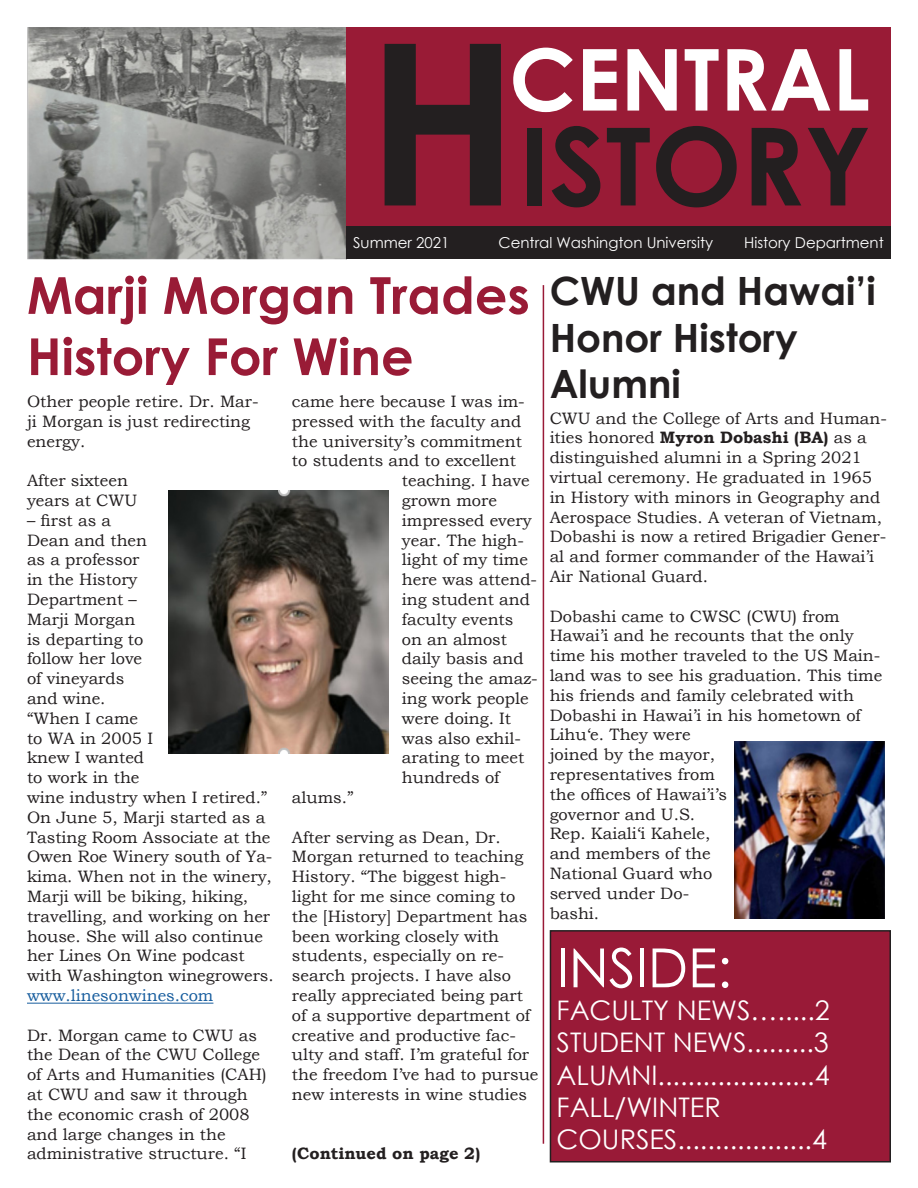
<style>
.page{position:relative;width:918px;height:1188px;background:#fff}
.page>*{position:absolute;margin:0;border:0;box-sizing:border-box;transform-origin:0 0}
.t1{font:700 108px "Century Gothic";color:#231f20}
.t2{font:700 85.5px "Century Gothic";color:#fff}
.t3{font:54px "Century Gothic";color:#fff}
.t4{font:700 51px/61.2px "Century Gothic";color:#991b36}
.t5{font:700 39px/46.8px "Century Gothic";color:#231f20}
.t6{font:27px "Century Gothic";color:#fff}
.t7{font:16.5px/19.8px "Bookman Old Style";color:#231f20}
.t8{font:700 16.5px "Bookman Old Style";color:#231f20}
.t9{font:15px "Century Gothic";color:#fff}
.s1{font-size:225px}
.s2{color:#175d9e}
.s3{font-weight:700}
</style>
<div class="page">
<img style="left:27px;top:27px;width:320px;height:232px">
<div style="left:347px;top:222px;width:544px;height:37px;background:#231f20"></div>
<div style="left:347px;top:27px;width:544px;height:198px;background:#991b36"></div>
<hr style="left:27px;top:1003px;width:186px;height:1px;background:#175d9e">
<img style="left:169px;top:490px;width:219px;height:263px">
<hr style="left:543px;top:285px;width:1px;height:859px;background:#991a37">
<div style="left:550px;top:931px;width:340px;height:231px;background:#991a37"></div>
<div style="left:550px;top:930px;width:341px;height:232px;border:2px solid #231f20"></div>
<img style="left:735px;top:742px;width:149px;height:176px">
<p class="t1" style="left:366px;top:84px;width:507px"><span class="s1">H</span>ISTORY</p>
<p class="t2" style="left:509px;top:15px;width:362px">CENTRAL</p>
<p class="t9" style="left:353px;top:232px;width:98px">Summer 2021</p>
<p class="t9" style="left:499px;top:232px;width:216px">Central Washington University</p>
<p class="t9" style="left:744px;top:232px;width:141px">History Department</p>
<p class="t4" style="left:27px;top:262px;width:504px">Marji Morgan Trades<br>History For Wine</p>
<p class="t7" style="left:27px;top:392px;width:233px">Other people retire. Dr. Mar&shy;ji Morgan is just redirecting energy.</p>
<p class="t7" style="left:27px;top:471px;width:112px">After sixteen years at CWU</p>
<p class="t7" style="left:27px;top:510px;width:248px">– first as a<br>Dean and then<br>as a professor<br>in the History<br>Department –<br>Marji Morgan<br>is departing to<br>follow her love<br>of vineyards<br>and wine.<br>“When I came<br>to WA in 2005 I<br>knew I wanted<br>to work in the<br>wine industry when I retired.”<br>On June 5, Marji started as a<br>Tasting Room Associate at the<br>Owen Roe Winery south of Ya&shy;kima. When not in the winery,<br>Marji will be biking, hiking, travelling, and working on her house. She will also continue her Lines On Wine podcast with Washington winegrowers. <span class="s2">www.linesonwines.com</span></p>
<p class="t7" style="left:27px;top:1025px;width:241px">Dr. Morgan came to CWU as the Dean of the CWU College of Arts and Humanities (CAH) at CWU and saw it through the economic crash of 2008 and large changes in the administrative structure. “I</p>
<p class="t7" style="left:292px;top:392px;width:234px">came here because I was im-</p>
<p class="t7" style="left:292px;top:411px;width:231px">pressed with the faculty and</p>
<p class="t7" style="left:292px;top:431px;width:232px">the university’s commitment</p>
<p class="t7" style="left:292px;top:451px;width:226px">to students and to excellent</p>
<p class="t7" style="left:402px;top:471px;width:129px">teaching. I have</p>
<p class="t7" style="left:402px;top:491px;width:97px">grown more</p>
<p class="t7" style="left:402px;top:510px;width:131px">impressed every</p>
<p class="t7" style="left:402px;top:530px;width:124px">year. The high-</p>
<p class="t7" style="left:402px;top:550px;width:128px">light of my time</p>
<p class="t7" style="left:402px;top:570px;width:137px">here was attend-</p>
<p class="t7" style="left:402px;top:590px;width:130px">ing student and</p>
<p class="t7" style="left:402px;top:609px;width:113px">faculty events</p>
<p class="t7" style="left:402px;top:629px;width:107px">on an almost</p>
<p class="t7" style="left:402px;top:649px;width:123px">daily basis and</p>
<p class="t7" style="left:402px;top:669px;width:137px">seeing the amaz-</p>
<p class="t7" style="left:402px;top:689px;width:128px">ing work people</p>
<p class="t7" style="left:402px;top:708px;width:111px">were doing. It</p>
<p class="t7" style="left:402px;top:728px;width:121px">was also exhil-</p>
<p class="t7" style="left:402px;top:748px;width:124px">arating to meet</p>
<p class="t7" style="left:402px;top:768px;width:99px">hundreds of</p>
<p class="t7" style="left:292px;top:788px;width:63px">alums.”</p>
<p class="t7" style="left:292px;top:827px;width:210px">After serving as Dean, Dr.</p>
<p class="t7" style="left:292px;top:847px;width:248px">Morgan returned to teaching<br>History. “The biggest high&shy;light for me since coming to the [History] Department has been working closely with students, especially on re&shy;search projects. I have also really appreciated being part of a supportive department of creative and productive fac&shy;ulty and staff. I’m grateful for the freedom I’ve had to pursue new interests in wine studies</p>
<p class="t8" style="left:292px;top:1142px;width:190px">(Continued on page 2)</p>
<p class="t5" style="left:550px;top:266px;width:328px">CWU and Hawai’i<br>Honor History</p>
<p class="t5" style="left:550px;top:359px;width:133px">Alumni</p>
<p class="t7" style="left:550px;top:408px;width:339px">CWU and the College of Arts and Human&shy;ities honored <span class="s3">Myron Dobashi (BA)</span> as a distinguished alumni in a Spring 2021 virtual ceremony. He graduated in 1965 in History with minors in Geography and Aerospace Studies. A veteran of Vietnam, Dobashi is now a retired Brigadier Gener&shy;al and former commander of the Hawai’i Air National Guard.</p>
<p class="t7" style="left:550px;top:606px;width:334px">Dobashi came to CWSC (CWU) from<br>Hawai’i and he recounts that the only time his mother traveled to the US Main&shy;land was to see his graduation. This time his friends and family celebrated with<br>Dobashi in Hawai’i in his hometown of<br>Lihu‘e. They were<br>joined by the mayor,<br>representatives from<br>the offices of Hawai’i’s<br>governor and U.S.<br>Rep. Kaiali‘i Kahele,<br>and members of the<br>National Guard who<br>served under Do-<br>bashi.</p>
<p class="t3" style="left:557px;top:930px;width:177px">INSIDE:</p>
<p class="t6" style="left:557px;top:991px;width:275px">FACULTY NEWS….....2</p>
<p class="t6" style="left:557px;top:1023px;width:274px">STUDENT NEWS.........3</p>
<p class="t6" style="left:557px;top:1056px;width:275px">ALUMNI.....................4</p>
<p class="t6" style="left:557px;top:1088px;width:166px">FALL/WINTER</p>
<p class="t6" style="left:557px;top:1121px;width:272px">COURSES..................4</p>
</div>
